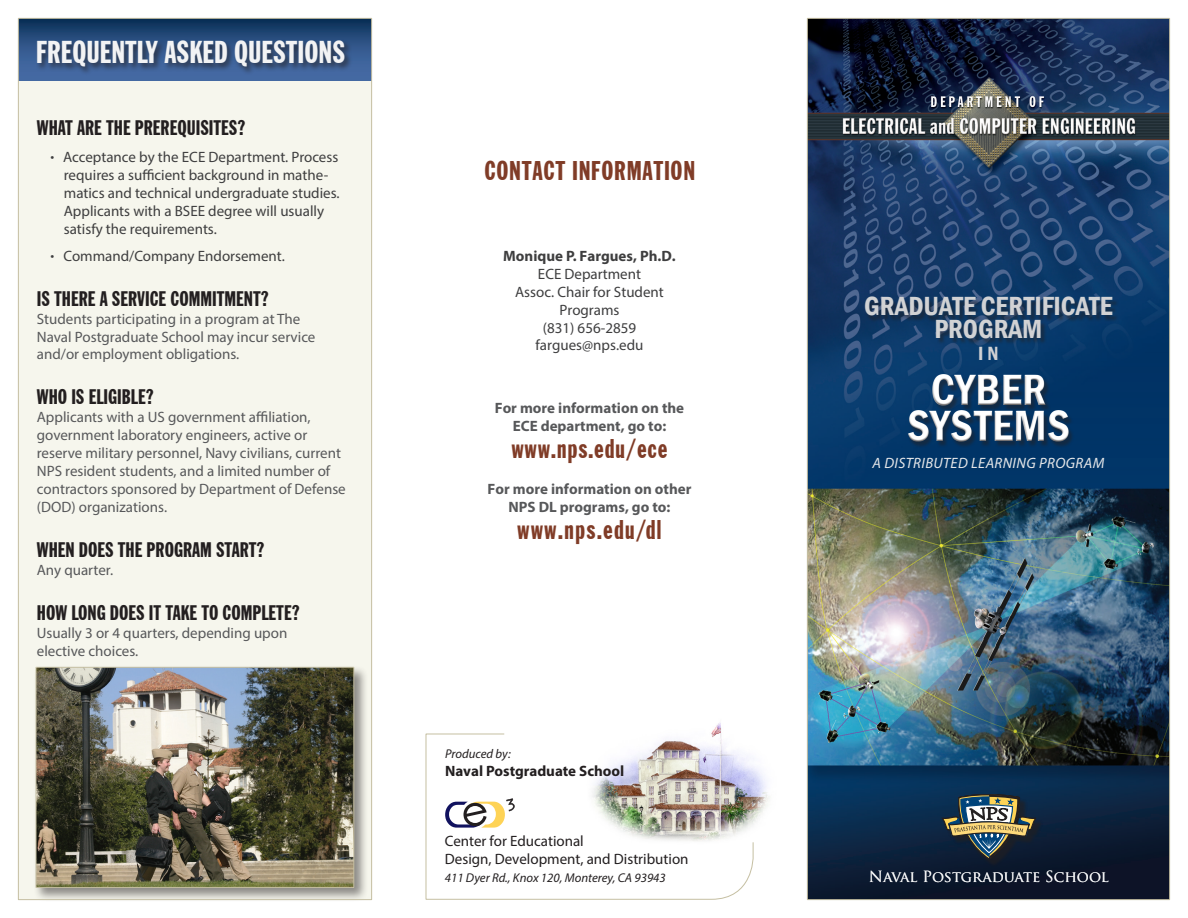
<style>
.page{position:relative;width:1188px;height:918px;background:#fff}
.page>*{position:absolute;margin:0;border:0;box-sizing:border-box;transform-origin:0 0}
.t1{font:600 condensed 45px/36px "Franklin Gothic";color:#fff;text-align:center}
.Header_1_Page_Header{font:extra-condensed 31.5px "Franklin Gothic BT";color:#f2f3f4}
.body{font:extra-condensed 27px "Franklin Gothic BT";letter-spacing:.025em;color:#803c27}
.t2{font:600 condensed 27px "Franklin Gothic";color:#d1d2d4}
.body-2{font:extra-condensed 21px "Franklin Gothic BT";color:#231f20}
.Header_3__Paragraph{font:extra-condensed 21px "Franklin Gothic BT";color:#231f20}
.t3{font:600 condensed 19.65px "Franklin Gothic";color:#d1d2d4}
.body-3{font:15px/18px "Myriad Pro";color:#57585a}
.bullets_-_generic{font:15px/18px "Myriad Pro";color:#3e3e3f}
.body-4{font:15px/17.9px "Myriad Pro";color:#3e3e3f;text-align:center}
.body-5{font:700 15px/18px "Myriad Pro";color:#57585a;text-align:center}
.t4{font:15px "Myriad Pro";color:#231f20}
.Cover_Italics_text{font:italic 15px "Myriad Pro";letter-spacing:.025em;color:#e6e7e9}
.t5{font:700 15px "Myriad Pro";color:#231f20}
.t6{font:15px "Trajan Pro";color:#f2f3f4}
.t7{font:italic 12.75px "Myriad Pro";color:#231f20}
.s1{font-size:13.5px}
.s2{font-weight:700}
</style>
<div class="page">
<div style="left:18px;top:18px;width:353px;height:882px;background:#f6f6ed"></div>
<div style="left:18px;top:18px;width:354px;height:63px;background:linear-gradient(to bottom,#10365f,#5074b1)"></div>
<img style="left:809px;top:20px;width:359px;height:878px">
<div style="left:34px;top:665px;width:334px;height:237px;background:#231f20;opacity:.5"></div>
<img style="left:38px;top:669px;width:314px;height:217px">
<div style="left:36px;top:667px;width:318px;height:221px;border:1px solid #c5bfa2"></div>
<img style="left:712px;top:723px;width:57px;height:100px">
<svg style="left:425px;top:733px;width:329px;height:167px"></svg>
<svg style="left:445px;top:798px;width:70px;height:30px"></svg>
<div style="left:36px;top:40px;width:317px;height:36px;background:#231f20;opacity:.65"></div>
<div style="left:908px;top:376px;width:167px;height:73px;background:#231f20;opacity:.5"></div>
<div style="left:906px;top:373px;width:165px;height:65px;background:#fff;opacity:.75"></div>
<svg style="left:906px;top:375px;width:165px;height:68px;background:#10365c"></svg>
<div style="left:865px;top:299px;width:254px;height:46px;background:#231f20;opacity:.5"></div>
<div style="left:944px;top:796px;width:100px;height:71px;background:#231f20;opacity:.4"></div>
<svg style="left:942px;top:794px;width:94px;height:66px;background:#525b59"></svg>
<p class="Header_1_Page_Header" style="left:36px;top:34px;width:311px">FREQUENTLY ASKED QUESTIONS</p>
<p class="Header_3__Paragraph" style="left:37px;top:115px;width:210px">WHAT ARE THE PREREQUISITES?</p>
<p class="bullets_-_generic" style="left:64px;top:148px;width:277px;text-indent:-13px"><span class="s1">•</span> Acceptance by the ECE Department. Process requires a sufficient background in mathe&shy;matics and technical undergraduate studies.<br>Applicants with a BSEE degree will usually satisfy the requirements.</p>
<p class="bullets_-_generic" style="left:50px;top:247px;width:236px"><span class="s1">•</span> Command/Company Endorsement.</p>
<p class="body-2" style="left:37px;top:286px;width:234px">IS THERE A SERVICE COMMITMENT?</p>
<p class="body-3" style="left:37px;top:310px;width:280px">Students participating in a program at The<br>Naval Postgraduate School may incur service and/or employment obligations.</p>
<p class="body-2" style="left:37px;top:385px;width:118px">WHO IS ELIGIBLE?</p>
<p class="body-3" style="left:37px;top:408px;width:310px">Applicants with a US government affiliation, government laboratory engineers, active or reserve military personnel, Navy civilians, current NPS resident students, and a limited number of contractors sponsored by Department of Defense (DOD) organizations.</p>
<p class="body-2" style="left:37px;top:538px;width:229px">WHEN DOES THE PROGRAM START?</p>
<p class="body-3" style="left:37px;top:561px;width:78px">Any quarter.</p>
<p class="body-2" style="left:37px;top:601px;width:264px">HOW LONG DOES IT TAKE TO COMPLETE?</p>
<p class="body-3" style="left:37px;top:624px;width:252px">Usually 3 or 4 quarters, depending upon elective choices.</p>
<p class="body" style="left:484px;top:155px;width:212px">CONTACT INFORMATION</p>
<p class="body-4" style="left:503px;top:247px;width:174px"><span class="s2">Monique P. Fargues, Ph.D.<br></span>ECE Department<br>Assoc. Chair for Student<br>Programs<br>(831) 656-2859 fargues@nps.edu</p>
<p class="body-5" style="left:495px;top:399px;width:191px">For more information on the<br>ECE department, go to:</p>
<p class="body" style="left:511px;top:433px;width:158px">www.nps.edu/ece</p>
<p class="body-5" style="left:488px;top:480px;width:205px">For more information on other<br>NPS DL programs, go to:</p>
<p class="body" style="left:517px;top:514px;width:146px">www.nps.edu/dl</p>
<p class="t7" style="left:445px;top:746px;width:67px">Produced by:</p>
<p class="t5" style="left:445px;top:761px;width:181px">Naval Postgraduate School</p>
<p class="t4" style="left:445px;top:832px;width:141px">Center for Educational</p>
<p class="t4" style="left:445px;top:850px;width:245px">Design, Development, and Distribution</p>
<p class="t7" style="left:445px;top:870px;width:222px">411 Dyer Rd., Knox 120, Monterey, CA 93943</p>
<p class="t2" style="left:864px;top:288px;width:250px">GRADUATE CERTIFICATE</p>
<p class="t2" style="left:935px;top:311px;width:110px">PROGRAM</p>
<p class="t3" style="left:978px;top:341px;width:22px">IN</p>
<h1 class="t1" style="left:907px;top:371px;width:164px">CYBER<br>SYSTEMS</h1>
<p class="Cover_Italics_text" style="left:873px;top:454px;width:233px">A DISTRIBUTED LEARNING PROGRAM</p>
<p class="t6" style="left:869px;top:867px;width:241px">Naval Postgraduate School</p>
</div>
